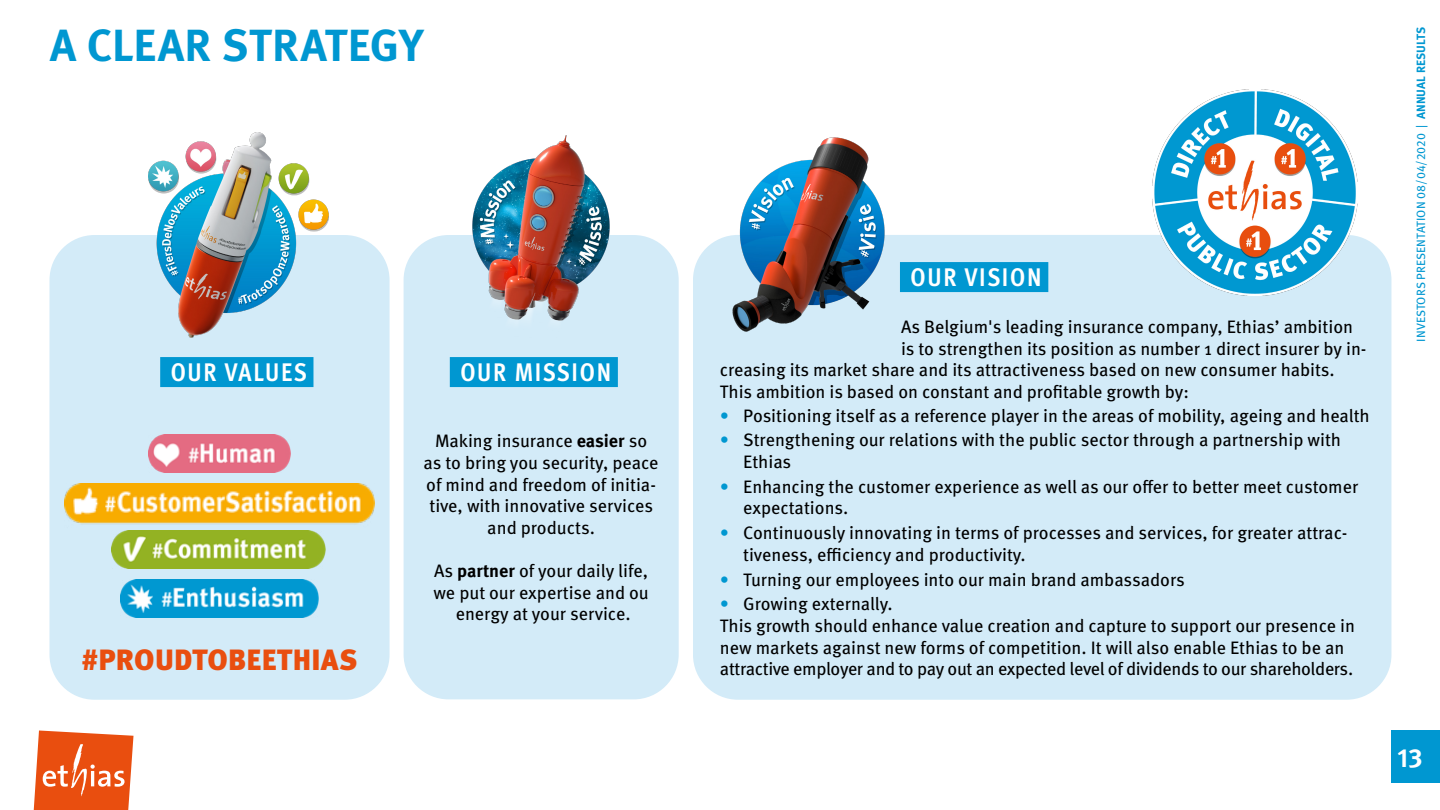
<style>
.page{position:relative;width:1440px;height:810px;background:#fff}
.page>*{position:absolute;margin:0;border:0;box-sizing:border-box;transform-origin:0 0}
.t1{font:700 45px "Meta Pro";letter-spacing:.005em;color:#0097d1}
.t2{font:900 29.33px "Meta Pro";letter-spacing:.01em;color:#e94e0f}
.t3{font:700 26.25px "Meta Pro";color:#fff}
.t4{font:700 condensed 25.5px "Meta Pro";letter-spacing:.065em;color:#fff}
.t5{font:18px/21.6px "Meta Pro";color:#000}
.t6{font:12px "Meta Pro";letter-spacing:.01em;color:#0097d1}
.s1{font-weight:700}
.s2{color:#0097d1}
</style>
<div class="page">
<div style="left:1391px;top:731px;width:49px;height:52px;background:#0097d1"></div>
<svg style="left:34px;top:730px;width:100px;height:80px"></svg>
<div style="left:404px;top:235px;width:275px;height:464px;background:#d3ebf8;border-radius:45px"></div>
<div style="left:49px;top:235px;width:341px;height:465px;background:#d3ebf8;border-radius:45px"></div>
<img style="left:149px;top:133px;width:180px;height:204px">
<img style="left:472px;top:135px;width:138px;height:186px">
<img style="left:148px;top:434px;width:143px;height:39px">
<img style="left:112px;top:554px;width:213px;height:15px">
<img style="left:65px;top:483px;width:309px;height:71px">
<img style="left:120px;top:579px;width:199px;height:39px">
<div style="left:693px;top:235px;width:698px;height:465px;background:#d3ebf8;border-radius:45px"></div>
<img style="left:729px;top:137px;width:156px;height:195px">
<img style="left:1152px;top:90px;width:206px;height:206px">
<div style="left:160px;top:357px;width:153px;height:30px;background:#0097d1"></div>
<div style="left:450px;top:357px;width:168px;height:30px;background:#0097d1"></div>
<div style="left:900px;top:262px;width:148px;height:30px;background:#0097d1"></div>
<h1 class="t1" style="left:50px;top:10px;width:375px">A CLEAR STRATEGY</h1>
<h3 class="t4" style="left:171px;top:353px;width:138px">OUR VALUES</h3>
<h3 class="t4" style="left:460px;top:353px;width:152px">OUR MISSION</h3>
<h2 class="t2" style="left:82px;top:637px;width:277px">#PROUDTOBEETHIAS</h2>
<p class="t5" style="left:424px;top:429px;width:236px;text-align:center">Making insurance <span class="s1">easier</span> so<br>as to bring you security, peace of mind and freedom of initia&shy;tive, with innovative services and products.</p>
<p class="t5" style="left:433px;top:559px;width:217px;text-align:center">As <span class="s1">partner</span> of your daily life, we put our expertise and ou energy at your service.</p>
<h3 class="t4" style="left:911px;top:258px;width:133px">OUR VISION</h3>
<p class="t5" style="left:901px;top:315px;width:454px">As Belgium's leading insurance company, Ethias’ ambition</p>
<p class="t5" style="left:901px;top:336px;width:467px">is to strengthen its position as number 1 direct insurer by in-</p>
<p class="t5" style="left:720px;top:358px;width:616px">creasing its market share and its attractiveness based on new consumer habits.</p>
<p class="t5" style="left:720px;top:379px;width:471px">This ambition is based on constant and profitable growth by:</p>
<p class="t5" style="left:720px;top:403px;width:651px"><span class="s2">•</span> Positioning itself as a reference player in the areas of mobility, ageing and health</p>
<p class="t5" style="left:743px;top:428px;width:599px;text-indent:-23px"><span class="s2">•</span> Strengthening our relations with the public sector through a partnership with<br>Ethias</p>
<p class="t5" style="left:743px;top:475px;width:617px;text-indent:-23px"><span class="s2">•</span> Enhancing the customer experience as well as our offer to better meet customer expectations.</p>
<p class="t5" style="left:743px;top:521px;width:606px;text-indent:-23px"><span class="s2">•</span> Continuously innovating in terms of processes and services, for greater attrac&shy;tiveness, efficiency and productivity.</p>
<p class="t5" style="left:720px;top:567px;width:466px"><span class="s2">•</span> Turning our employees into our main brand ambassadors</p>
<p class="t5" style="left:720px;top:592px;width:637px"><span class="s2">•</span> Growing externally.<br>This growth should enhance value creation and capture to support our presence in new markets against new forms of competition. It will also enable Ethias to be an attractive employer and to pay out an expected level of dividends to our shareholders.</p>
<p class="t6" style="left:1412px;top:342px;width:316px;rotate:-90deg">INVESTORS PRESENTATION 08/04/2020 | <span class="s1">ANNUAL RESULTS</span></p>
<h3 class="t3" style="left:1398px;top:737px;width:27px">13</h3>
</div>
